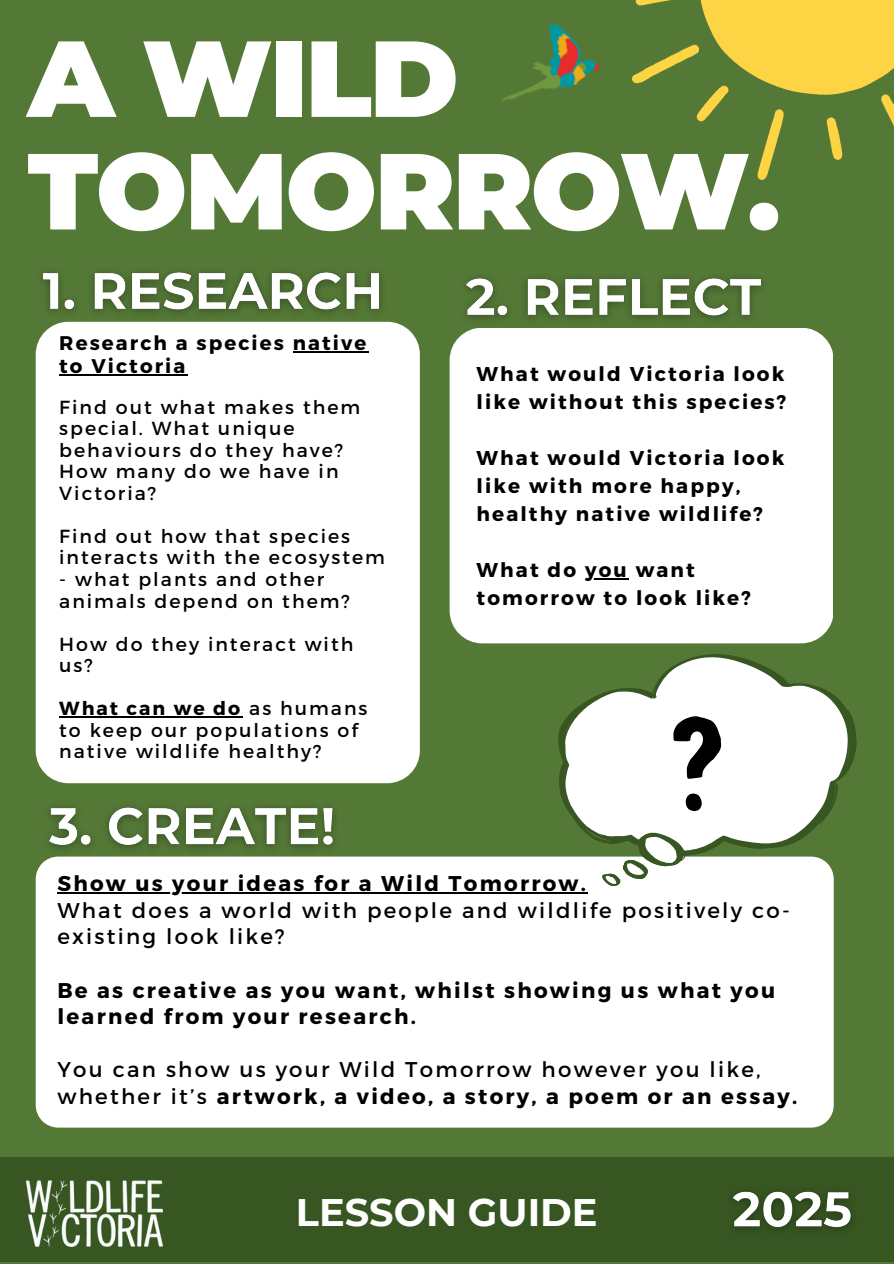
<style>
.page{position:relative;width:894px;height:1264px;background:#fff}
.page>*{position:absolute;margin:0;border:0;box-sizing:border-box;transform-origin:0 0}
.t1{font:129.75px "Bobby Jones";color:#000}
.t2{font:900 107.85px/112.5px "Montserrat";letter-spacing:-.02em;color:#fff}
.t3{font:700 38.25px "Montserrat";color:#fff}
.t4{font:21.3px/26.5px "Montserrat";letter-spacing:.105em;color:#000}
.t5{font:700 21.3px/26.5px "Montserrat";letter-spacing:.105em;color:#000}
.t6{font:700 19.95px/27.9px "Montserrat";letter-spacing:.105em;color:#000}
.t7{font:700 19.8px/22.6px "Montserrat";letter-spacing:.105em;color:#000}
.t8{font:18.9px/21.5px "Montserrat";letter-spacing:.105em;color:#000}
.s1{font-weight:700}
</style>
<div class="page">
<div style="left:0;top:0;width:893px;height:1263px;background:#547836"></div>
<div style="left:36px;top:322px;width:384px;height:461px;background:#fff;border-radius:33px"></div>
<div style="left:36px;top:856px;width:797px;height:271px;background:#fff"></div>
<div style="left:449px;top:327px;width:384px;height:316px;background:#fff;border-radius:33px"></div>
<svg style="left:632px;top:0;width:261px;height:180px"></svg>
<img style="left:43px;top:272px;width:350px;height:53px">
<img style="left:502px;top:23px;width:98px;height:78px">
<svg style="left:549px;top:643px;width:285px;height:246px"></svg>
<svg style="left:555px;top:646px;width:302px;height:241px;fill:#fff"></svg>
<div style="left:0;top:1157px;width:893px;height:104px;background:#375622"></div>
<img style="left:26px;top:1180px;width:136px;height:66px">
<img style="left:733px;top:1191px;width:118px;height:39px">
<hr style="left:293px;top:351px;width:75px;height:1px;background:#000">
<hr style="left:59px;top:374px;width:128px;height:1px;background:#000">
<hr style="left:59px;top:716px;width:183px;height:1px;background:#000">
<hr style="left:57px;top:892px;width:531px;height:1px;background:#000">
<hr style="left:585px;top:578px;width:43px;height:1px;background:#000">
<img style="left:466px;top:278px;width:309px;height:52px">
<img style="left:36px;top:807px;width:310px;height:53px">
<p class="t2" style="left:28px;top:22px;width:754px">A WILD<br>TOMORROW.</p>
<h1 class="t7" style="left:59px;top:331px;width:308px">Research a species native to Victoria</h1>
<h5 class="t8" style="left:59px;top:395px;width:302px">Find out what makes them special. What unique behaviours do they have?<br>How many do we have in<br>Victoria?</h5>
<p class="t8" style="left:59px;top:524px;width:327px">Find out how that species interacts with the ecosystem</p>
<p class="t8" style="left:59px;top:567px;width:292px">- what plants and other animals depend on them?</p>
<p class="t8" style="left:59px;top:632px;width:295px">How do they interact with us?</p>
<p class="t8" style="left:59px;top:696px;width:310px"><span class="s1">What can we do</span> as humans to keep our populations of native wildlife healthy?</p>
<p class="t6" style="left:476px;top:359px;width:311px">What would Victoria look like without this species?</p>
<p class="t6" style="left:476px;top:443px;width:309px">What would Victoria look like with more happy, healthy native wildlife?</p>
<p class="t6" style="left:476px;top:555px;width:220px">What do you want</p>
<h6 class="t6" style="left:476px;top:583px;width:276px">tomorrow to look like?</h6>
<h5 class="t1" style="left:668px;top:682px;width:60px">?</h5>
<p class="t4" style="left:57px;top:869px;width:733px"><span class="s1">Show us your ideas for a Wild Tomorrow.<br></span>What does a world with people and wildlife positively co&shy;existing look like?</p>
<h5 class="t5" style="left:57px;top:975px;width:719px">Be as creative as you want, whilst showing us what you learned from your research.</h5>
<h5 class="t4" style="left:57px;top:1055px;width:741px">You can show us your Wild Tomorrow however you like, whether it’s <span class="s1">artwork, a video, a story, a poem or an essay.</span></h5>
<p class="t3" style="left:296px;top:1189px;width:303px">LESSON GUIDE</p>
</div>
